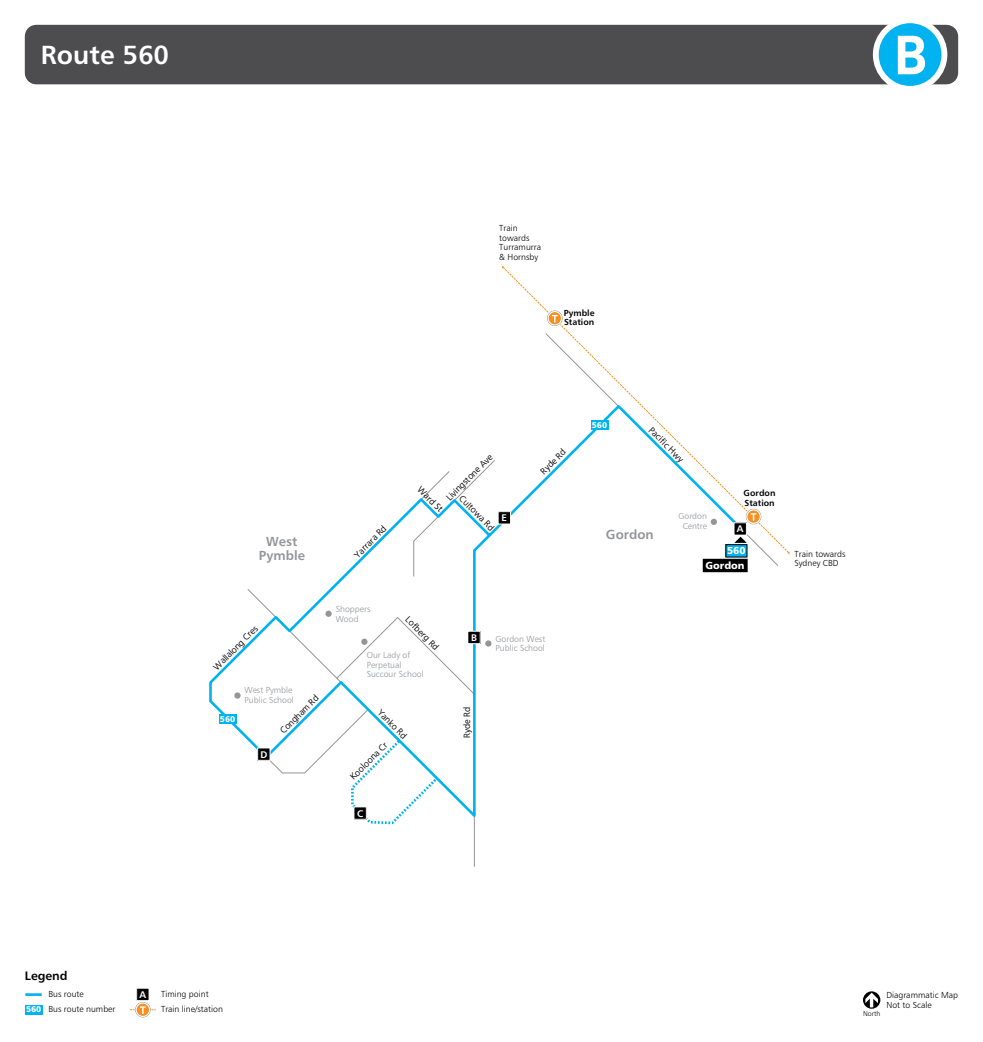
<style>
.page{position:relative;width:983px;height:1042px;background:#fff}
.page>*{position:absolute;margin:0;border:0;box-sizing:border-box;transform-origin:0 0}
.t1{font:500 26.25px "Trans Text Md";color:#fff}
.t2{font:500 13.12px/14px "Trans Text Md";color:#939598;text-align:center}
.t3{font:500 12.25px "Trans Text Md";color:#000}
.t4{font:700 10.15px "Trans Text Bd";color:#fff}
.t5{font:500 9.62px "Trans Text Md";color:#fff}
.t6{font:300 8.75px/9.6px "Trans Text Lt";color:#000}
.t7{font:300 8.75px "Trans Text";color:#010101}
.t8{font:300 8.75px/9.6px "Trans Text Lt";color:#939598}
.t9{font:500 8.75px/9.6px "Trans Text Md";color:#000}
.t10{font:700 8.4px "Trans Text Bd";color:#fff}
.t11{font:300 7px "Trans Text Lt";color:#000}
</style>
<div class="page">
<svg style="left:502px;top:266px;width:286px;height:288px"></svg>
<svg style="left:546px;top:310px;width:17px;height:17px"></svg>
<svg style="left:745px;top:508px;width:16px;height:17px"></svg>
<svg style="left:368px;top:822px;width:26px;height:3px"></svg>
<svg style="left:209px;top:403px;width:535px;height:419px"></svg>
<div style="left:590px;top:420px;width:18px;height:10px;background:#00b3f0"></div>
<div style="left:219px;top:714px;width:17px;height:10px;background:#00b3f0"></div>
<div style="left:703px;top:559px;width:44px;height:13px;background:#000"></div>
<div style="left:725px;top:545px;width:21px;height:12px;background:#00b3f0"></div>
<div style="left:725px;top:544px;width:22px;height:13px;border:1px solid #000"></div>
<svg style="left:734px;top:537px;width:12px;height:6px"></svg>
<div style="left:733px;top:523px;width:13px;height:12px;background:#000"></div>
<div style="left:733px;top:522px;width:13px;height:13px;border:1px solid #fff"></div>
<div style="left:498px;top:512px;width:12px;height:12px;background:#000"></div>
<div style="left:497px;top:511px;width:14px;height:13px;border:1px solid #fff"></div>
<div style="left:467px;top:631px;width:13px;height:12px;background:#000"></div>
<div style="left:467px;top:631px;width:13px;height:13px;border:1px solid #fff"></div>
<div style="left:354px;top:807px;width:12px;height:12px;background:#000"></div>
<div style="left:353px;top:806px;width:14px;height:14px;border:1px solid #fff"></div>
<div style="left:257px;top:748px;width:13px;height:12px;background:#000"></div>
<div style="left:257px;top:747px;width:13px;height:14px;border:1px solid #fff"></div>
<div style="left:234px;top:692px;width:6px;height:7px;background:#939598;border-radius:50%"></div>
<div style="left:361px;top:638px;width:6px;height:7px;background:#939598;border-radius:50%"></div>
<div style="left:325px;top:610px;width:6px;height:7px;background:#939598;border-radius:50%"></div>
<svg style="left:485px;top:640px;width:6px;height:6px"></svg>
<svg style="left:710px;top:519px;width:6px;height:6px"></svg>
<svg style="left:863px;top:991px;width:17px;height:17px"></svg>
<hr style="left:25px;top:993px;width:17px;height:3px;background:#00b3f0">
<div style="left:25px;top:1004px;width:17px;height:10px;background:#00b3f0"></div>
<div style="left:137px;top:988px;width:12px;height:12px;background:#000"></div>
<div style="left:136px;top:988px;width:13px;height:13px;border:1px solid #fff"></div>
<svg style="left:130px;top:1002px;width:26px;height:16px"></svg>
<div style="left:25px;top:25px;width:932px;height:59px;background:#4d4d4f;border-radius:12px"></div>
<svg style="left:872px;top:23px;width:75px;height:63px;background:#6bc3e2"></svg>
<h1 class="t1" style="left:41px;top:38px;width:130px">Route 560</h1>
<p class="t6" style="left:499px;top:223px;width:43px">Train towards<br>Turramurra &amp; Hornsby</p>
<p class="t9" style="left:563px;top:308px;width:32px">Pymble<br>Station</p>
<h2 class="t2" style="left:259px;top:534px;width:47px">West<br>Pymble</h2>
<p class="t7" style="left:352px;top:553px;width:43px;rotate:-45deg">Yarrara Rd</p>
<p class="t7" style="left:444px;top:495px;width:63px;rotate:-45deg">Livingstone Ave</p>
<p class="t7" style="left:423px;top:484px;width:33px;rotate:45deg">Ward St</p>
<p class="t7" style="left:464px;top:493px;width:47px;rotate:45deg">Cultowa Rd</p>
<p class="t5" style="left:501px;top:512px;width:7px">E</p>
<p class="t7" style="left:538px;top:469px;width:33px;rotate:-45deg">Ryde Rd</p>
<p class="t7" style="left:211px;top:664px;width:60px;rotate:-45deg">Wallalong Cres</p>
<p class="t10" style="left:220px;top:713px;width:17px">560</p>
<p class="t8" style="left:244px;top:685px;width:51px">West Pymble<br>Public School</p>
<p class="t7" style="left:278px;top:728px;width:52px;rotate:-45deg">Congham Rd</p>
<p class="t5" style="left:260px;top:748px;width:8px">D</p>
<p class="t8" style="left:336px;top:604px;width:36px">Shoppers<br>Wood</p>
<p class="t7" style="left:411px;top:614px;width:44px;rotate:45deg">Lofberg Rd</p>
<p class="t8" style="left:366px;top:650px;width:59px">Our Lady of<br>Perpetual<br>Succour School</p>
<p class="t7" style="left:382px;top:707px;width:39px;rotate:45deg">Yanko Rd</p>
<p class="t7" style="left:347px;top:774px;width:51px;rotate:-45deg">Kooloona Cr</p>
<p class="t5" style="left:357px;top:807px;width:8px">C</p>
<p class="t5" style="left:471px;top:631px;width:7px">B</p>
<p class="t8" style="left:495px;top:633px;width:51px">Gordon West<br>Public School</p>
<p class="t7" style="left:461px;top:738px;width:33px;rotate:-90deg">Ryde Rd</p>
<p class="t10" style="left:591px;top:420px;width:17px">560</p>
<p class="t7" style="left:654px;top:425px;width:47px;rotate:45deg">Pacific Hwy</p>
<h2 class="t2" style="left:605px;top:527px;width:49px">Gordon</h2>
<p class="t8" style="left:678px;top:511px;width:30px;text-align:center">Gordon<br>Centre</p>
<p class="t9" style="left:743px;top:488px;width:33px">Gordon<br>Station</p>
<p class="t5" style="left:736px;top:523px;width:8px">A</p>
<p class="t4" style="left:727px;top:544px;width:20px">560</p>
<p class="t4" style="left:705px;top:559px;width:40px">Gordon</p>
<p class="t6" style="left:794px;top:549px;width:53px">Train towards<br>Sydney CBD</p>
<h3 class="t3" style="left:25px;top:967px;width:44px">Legend</h3>
<p class="t10" style="left:26px;top:1004px;width:17px">560</p>
<p class="t6" style="left:48px;top:986px;width:69px;line-height:15.4px">Bus route<br>Bus route number</p>
<p class="t5" style="left:139px;top:988px;width:8px">A</p>
<p class="t6" style="left:161px;top:986px;width:63px;line-height:15.4px">Timing point<br>Train line/station</p>
<p class="t6" style="left:886px;top:990px;width:73px">Diagrammatic Map<br>Not to Scale</p>
<p class="t11" style="left:862px;top:1009px;width:19px">North</p>
</div>
